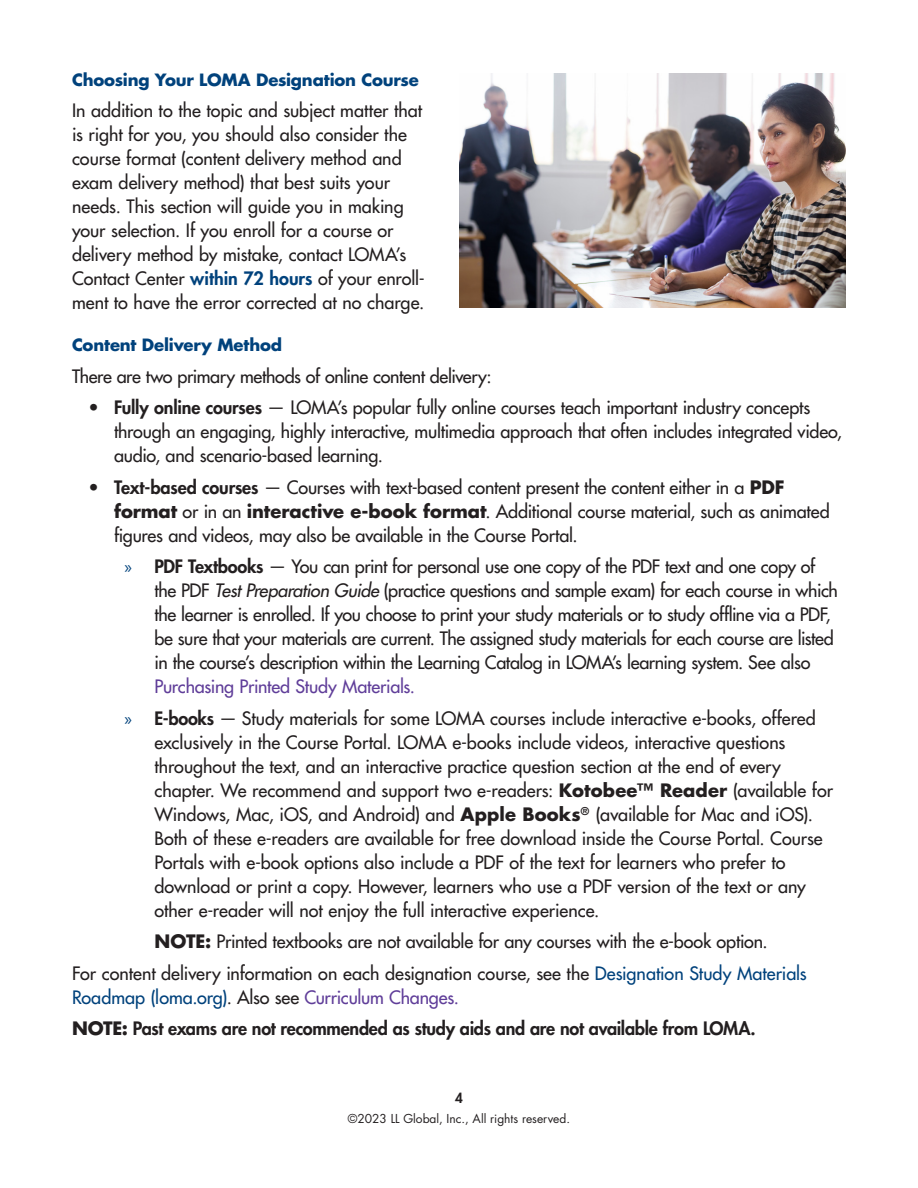
<style>
.page{position:relative;width:918px;height:1188px;background:#fff}
.page>*{position:absolute;margin:0;border:0;box-sizing:border-box;transform-origin:0 0}
.Body{font:500 18px/24px "Futura Std";letter-spacing:-.01em;color:#231f20}
.bullets_2{font:500 18px "Futura Std";letter-spacing:-.01em;color:#231f20}
.Body-2{font:800 18px "Futura Std";letter-spacing:-.02em;color:#231f20}
.t1{font:700 16.5px "Futura Std";letter-spacing:-.01em;color:#01427c}
.t2{font:800 13.5px "Futura Std";color:#231f20}
.t3{font:12px "Futura Std";color:#231f20}
.s1{font-weight:800;color:#01427c}
.s2{font-weight:800}
.s3{font-weight:700}
.s4{font-family:"Myriad Pro";font-weight:400;color:#01427c}
.s5{font-style:italic}
.s6{color:#603e99}
.s7{color:#01427c}
</style>
<div class="page">
<img style="left:459px;top:74px;width:387px;height:233px">
<h5 class="t1" style="left:72px;top:68px;width:348px">Choosing Your LOMA Designation Course</h5>
<p class="Body" style="left:72px;top:99px;width:354px">In addition to the topic and subject matter that is right for you, you should also consider the course format (content delivery method and exam delivery method) that best suits your needs. This section will guide you in making your selection. If you enroll for a course or delivery method by mistake, contact LOMA’s Contact Center <span class="s1">within 72 hours</span> of your enroll&shy;ment to have the error corrected at no charge.</p>
<h5 class="t1" style="left:72px;top:334px;width:212px">Content Delivery Method</h5>
<p class="Body" style="left:72px;top:364px;width:421px">There are two primary methods of online content delivery:</p>
<p class="Body" style="left:114px;top:396px;width:730px;text-indent:-26px">• <span class="s2">Fully online courses</span> — LOMA’s popular fully online courses teach important industry concepts through an engaging, highly interactive, multimedia approach that often includes integrated video, audio, and scenario-based learning.</p>
<p class="Body" style="left:114px;top:475px;width:717px;text-indent:-26px">• <span class="s2">Text-based courses</span> — Courses with text-based content present the content either in a <span class="s3">PDF format</span> or in an <span class="s3">interactive e-book format</span>. Additional course material, such as animated figures and videos, may also be available in the Course Portal.</p>
<p class="Body" style="left:154px;top:555px;width:685px;text-indent:-30px"><span class="s4">»</span> <span class="s2">PDF Textbooks</span> — You can print for personal use one copy of the PDF text and one copy of the PDF <span class="s5">Test Preparation Guide</span> (practice questions and sample exam) for each course in which the learner is enrolled. If you choose to print your study materials or to study offline via a PDF, be sure that your materials are current. The assigned study materials for each course are listed in the course’s description within the Learning Catalog in LOMA’s learning system. See also <span class="s6">Purchasing Printed Study Materials.</span></p>
<p class="Body" style="left:154px;top:706px;width:680px;text-indent:-30px"><span class="s4">»</span> <span class="s2">E-books</span> — Study materials for some LOMA courses include interactive e-books, offered exclusively in the Course Portal. LOMA e-books include videos, interactive questions throughout the text, and an interactive practice question section at the end of every chapter. We recommend and support two e-readers: <span class="s3">Kotobee™ Reader</span> (available for Windows, Mac, iOS, and Android) and <span class="s3">Apple Books</span><sup>®</sup> (available for Mac and iOS).<br>Both of these e-readers are available for free download inside the Course Portal. Course Portals with e-book options also include a PDF of the text for learners who prefer to download or print a copy. However, learners who use a PDF version of the text or any other e-reader will not enjoy the full interactive experience.</p>
<p class="bullets_2" style="left:154px;top:930px;width:615px"><span class="s3">NOTE:</span> Printed textbooks are not available for any courses with the e-book option.</p>
<p class="Body" style="left:72px;top:961px;width:736px">For content delivery information on each designation course, see the <span class="s7">Designation Study Materials<br>Roadmap (loma.org)</span>. Also see <span class="s6">Curriculum Changes.</span></p>
<p class="Body-2" style="left:72px;top:1017px;width:685px"><span class="s3">NOTE:</span> Past exams are not recommended as study aids and are not available from LOMA.</p>
<p class="t2" style="left:455px;top:1090px;width:9px">4</p>
<p class="t3" style="left:348px;top:1111px;width:224px">©2023 LL Global, Inc., All rights reserved.</p>
</div>
